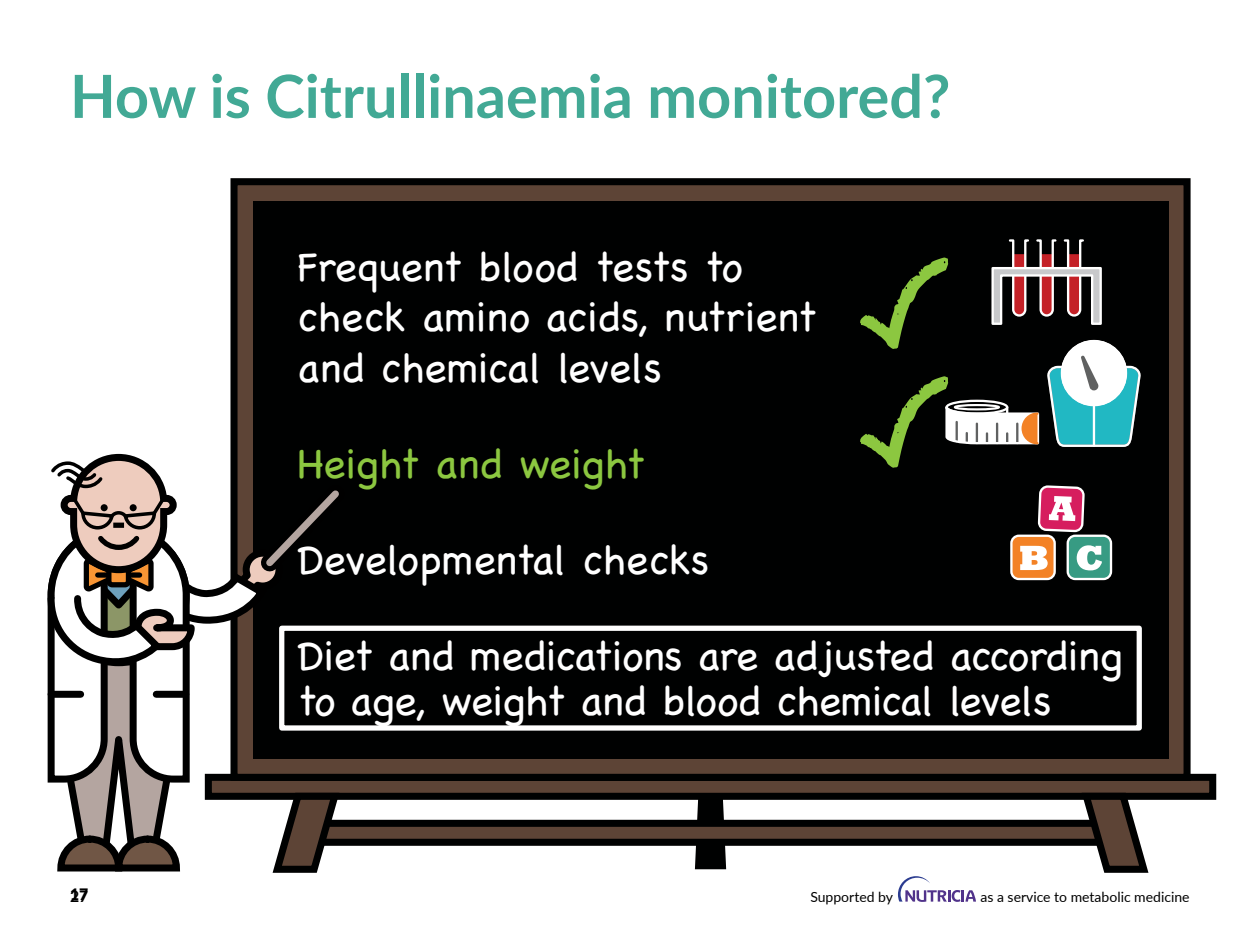
<style>
.page{position:relative;width:1260px;height:945px;background:#fff}
.page>*{position:absolute;margin:0;border:0;box-sizing:border-box;transform-origin:0 0}
.t1{font:700 59.5px "Lato";color:#42a995}
.t2{font:300 42px/50.4px "Chalkboard SE";letter-spacing:-.01em;color:#fff}
.t3{font:300 42px "Chalkboard SE";color:#8cc740}
.t4{font:700 15.75px "Lato";color:#000}
.t5{font:800 15.75px "Lato";color:#000}
.t6{font:14px "Lato";color:#000}
</style>
<div class="page">
<svg style="left:898px;top:876px;width:78px;height:26px"></svg>
<svg style="left:695px;top:800px;width:31px;height:69px"></svg>
<div style="left:208px;top:777px;width:1005px;height:19px;background:#5d4436"></div>
<div style="left:205px;top:774px;width:1011px;height:26px;border:7px solid #000101"></div>
<div style="left:234px;top:182px;width:953px;height:595px;background:#5d4436"></div>
<div style="left:230px;top:178px;width:961px;height:603px;border:7px solid #000101"></div>
<div style="left:253px;top:201px;width:915px;height:557px;background:#000101"></div>
<div style="left:306px;top:823px;width:809px;height:19px;background:#5d4436"></div>
<div style="left:302px;top:820px;width:817px;height:26px;border:7px solid #000101"></div>
<svg style="left:1078px;top:792px;width:75px;height:81px"></svg>
<div style="left:1062px;top:341px;width:64px;height:64px;background:#fff;border-radius:50%"></div>
<svg style="left:1047px;top:354px;width:94px;height:93px"></svg>
<svg style="left:991px;top:239px;width:111px;height:86px"></svg>
<svg style="left:1039px;top:486px;width:46px;height:46px;background:#d86d93"></svg>
<div style="left:1068px;top:536px;width:43px;height:43px;background:#379b83;border-radius:8px"></div>
<div style="left:1011px;top:536px;width:44px;height:43px;background:#f38226;border-radius:8px"></div>
<div style="left:1067px;top:535px;width:45px;height:45px;border:2px solid #fff;border-radius:8px"></div>
<svg style="left:1077px;top:545px;width:25px;height:25px"></svg>
<div style="left:1010px;top:535px;width:46px;height:45px;border:2px solid #fff;border-radius:8px"></div>
<svg style="left:1020px;top:546px;width:28px;height:24px"></svg>
<svg style="left:860px;top:258px;width:88px;height:91px"></svg>
<svg style="left:860px;top:376px;width:180px;height:92px"></svg>
<div style="left:279px;top:626px;width:863px;height:105px;border:5px solid #fff"></div>
<svg style="left:47px;top:450px;width:299px;height:423px"></svg>
<div style="left:156px;top:691px;width:30px;height:7px;background:#000"></div>
<div style="left:51px;top:691px;width:30px;height:7px;background:#000"></div>
<h1 class="t1" style="left:70px;top:52px;width:882px">How is Citrullinaemia monitored?</h1>
<p class="t2" style="left:298px;top:239px;width:521px">Frequent blood tests to check amino acids, nutrient and chemical levels</p>
<p class="t3" style="left:298px;top:427px;width:349px">Height and weight</p>
<p class="t2" style="left:298px;top:531px;width:413px">Developmental checks</p>
<p class="t2" style="left:298px;top:630px;width:826px;line-height:45.5px">Diet and medications are adjusted according to age, weight and blood chemical levels</p>
<p class="t5" style="left:70px;top:882px;width:20px">17</p>
<p class="t6" style="left:980px;top:887px;width:211px">as a service to metabolic medicine</p>
<p class="t4" style="left:70px;top:884px;width:20px">27</p>
<p class="t6" style="left:810px;top:887px;width:84px">Supported by</p>
</div>
